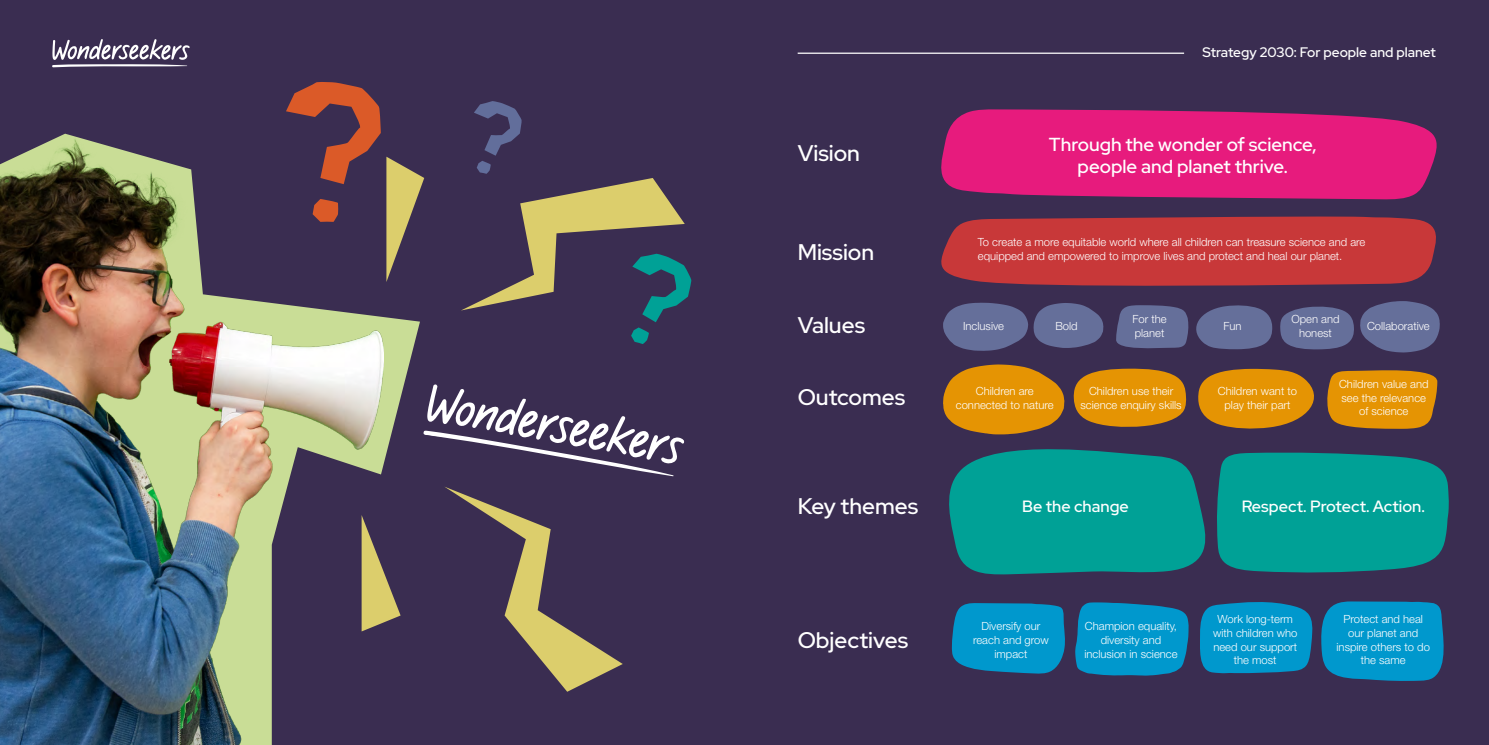
<style>
.page{position:relative;width:1489px;height:745px;background:#fff}
.page>*{position:absolute;margin:0;border:0;box-sizing:border-box;transform-origin:0 0}
.t1{font:500 22.5px "Red Hat Display";color:#fff}
.t2{font:500 18.75px/22.5px "Red Hat Display";color:#fff;text-align:center}
.t3{font:500 16.25px "Red Hat Display";color:#fff}
.t4{font:500 13.75px "Red Hat Display";color:#fff}
.t5{font:300 11.25px/13.8px "Helvetica Neue LT Std";color:#fff;text-align:center}
</style>
<div class="page">
<div style="left:0;top:0;width:1488px;height:744px;background:#3a2d51"></div>
<svg style="left:60px;top:134px;width:360px;height:482px"></svg>
<img style="left:0;top:136px;width:383px;height:608px">
<svg style="left:445px;top:487px;width:177px;height:204px"></svg>
<svg style="left:361px;top:514px;width:39px;height:117px"></svg>
<svg style="left:941px;top:109px;width:496px;height:90px;background:#d61c78"></svg>
<svg style="left:941px;top:216px;width:495px;height:70px;background:#bd373a"></svg>
<svg style="left:1280px;top:301px;width:159px;height:51px"></svg>
<svg style="left:1116px;top:305px;width:156px;height:45px"></svg>
<svg style="left:943px;top:302px;width:160px;height:48px"></svg>
<svg style="left:1200px;top:602px;width:112px;height:70px;background:#0490c3"></svg>
<svg style="left:1075px;top:602px;width:113px;height:73px;background:#058dc1"></svg>
<svg style="left:1321px;top:601px;width:123px;height:79px;background:#048fc3"></svg>
<svg style="left:951px;top:603px;width:114px;height:70px;background:#058dc1"></svg>
<svg style="left:286px;top:82px;width:138px;height:200px"></svg>
<svg style="left:461px;top:101px;width:230px;height:243px"></svg>
<svg style="left:943px;top:364px;width:505px;height:210px"></svg>
<svg style="left:423px;top:384px;width:261px;height:92px"></svg>
<hr style="left:797px;top:53px;width:386px;height:1px;background:#fff">
<svg style="left:52px;top:39px;width:138px;height:28px"></svg>
<p class="t4" style="left:1202px;top:43px;width:235px">Strategy 2030: For people and planet</p>
<h1 class="t1" style="left:797px;top:139px;width:64px">Vision</h1>
<h2 class="t2" style="left:1048px;top:133px;width:269px">Through the wonder of science, people and planet thrive.</h2>
<p class="t5" style="left:977px;top:235px;width:389px">To create a more equitable world where all children can treasure science and are</p>
<h1 class="t1" style="left:797px;top:237px;width:78px">Mission</h1>
<p class="t5" style="left:977px;top:249px;width:366px">equipped and empowered to improve lives and protect and heal our planet.</p>
<p class="t5" style="left:963px;top:319px;width:43px">Inclusive</p>
<p class="t5" style="left:1055px;top:319px;width:24px">Bold</p>
<p class="t5" style="left:1132px;top:312px;width:36px;text-align:left">For the planet</p>
<p class="t5" style="left:1223px;top:319px;width:20px">Fun</p>
<p class="t5" style="left:1291px;top:312px;width:50px">Open and honest</p>
<h1 class="t1" style="left:797px;top:310px;width:69px">Values</h1>
<p class="t5" style="left:1366px;top:319px;width:64px">Collaborative</p>
<h1 class="t1" style="left:797px;top:382px;width:109px">Outcomes</h1>
<p class="t5" style="left:955px;top:383px;width:99px">Children are connected to nature</p>
<p class="t5" style="left:1080px;top:383px;width:103px">Children use their science enquiry skills</p>
<p class="t5" style="left:1217px;top:383px;width:81px">Children want to play their part</p>
<p class="t5" style="left:1338px;top:376px;width:91px">Children value and see the relevance of science</p>
<h1 class="t1" style="left:797px;top:490px;width:122px">Key themes</h1>
<h3 class="t3" style="left:1022px;top:496px;width:108px">Be the change</h3>
<h3 class="t3" style="left:1241px;top:496px;width:185px">Respect. Protect. Action.</h3>
<h1 class="t1" style="left:797px;top:625px;width:112px">Objectives</h1>
<p class="t5" style="left:973px;top:618px;width:77px">Diversify our reach and grow impact</p>
<p class="t5" style="left:1084px;top:618px;width:95px">Champion equality, diversity and inclusion in science</p>
<p class="t5" style="left:1212px;top:611px;width:86px">Work long-term with children who need our support the most</p>
<p class="t5" style="left:1336px;top:611px;width:95px">Protect and heal our planet and inspire others to do the same</p>
</div>
